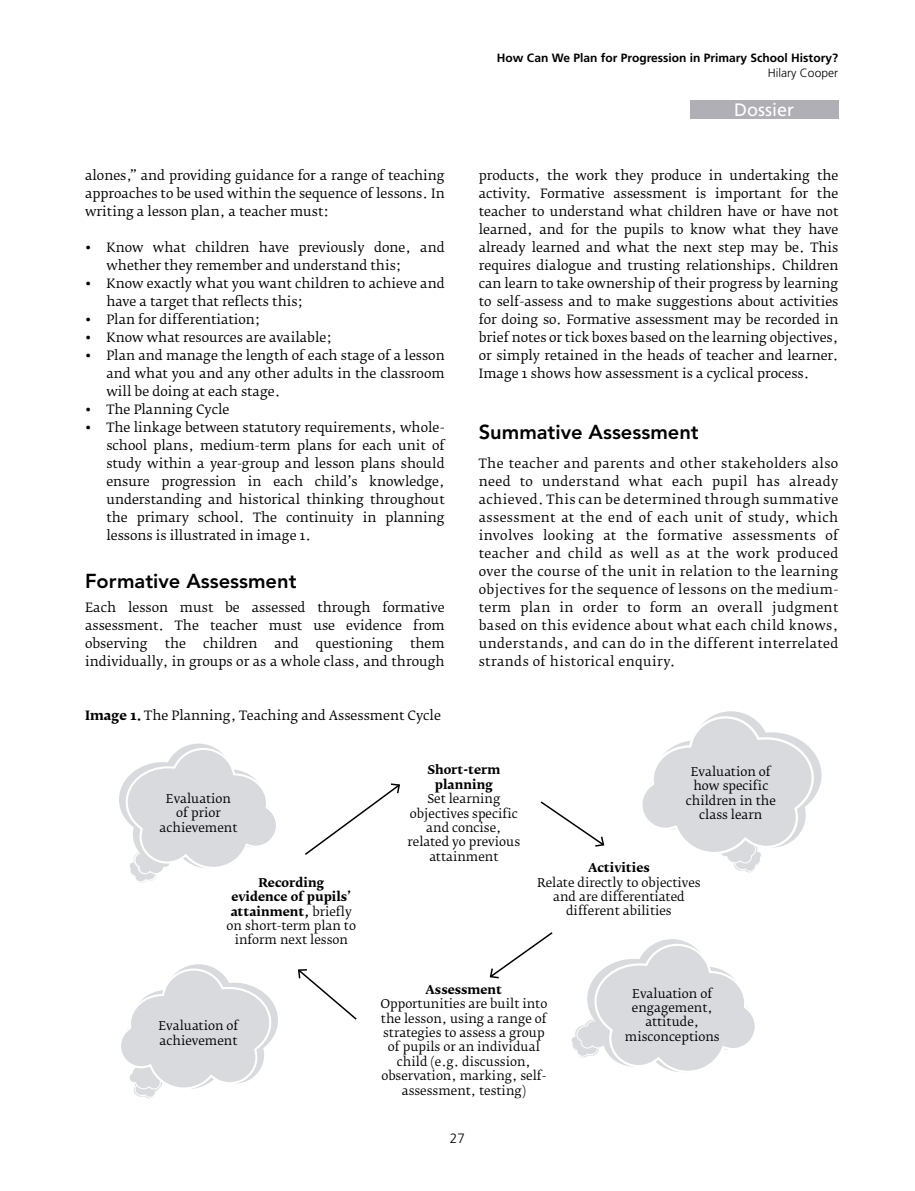
<style>
.page{position:relative;width:915px;height:1191px;background:#fff}
.page>*{position:absolute;margin:0;border:0;box-sizing:border-box;transform-origin:0 0}
.t1{font:800 20.1px "Avenir LT Std";color:#000}
.t2{font:18px "Frutiger LT Std";color:#fff}
.t3{font:300 13.5px "Frutiger LT Std";color:#000}
.t4{font:12.75px/18px "Fedra Serif B";color:#000;text-align:justify}
.t5{font:12px/14.4px "Fedra Serif B";color:#000;text-align:center}
.t6{font:700 12px "Frutiger LT Std";color:#000}
.t7{font:700 12px/14.4px "Fedra Serif B";color:#000;text-align:center}
.t8{font:300 12px "Frutiger LT Std";color:#000}
.s1{font-weight:700}
</style>
<div class="page">
<svg style="left:119px;top:743px;width:157px;height:140px"></svg>
<svg style="left:121px;top:964px;width:157px;height:134px"></svg>
<svg style="left:571px;top:939px;width:184px;height:133px"></svg>
<svg style="left:642px;top:711px;width:179px;height:161px"></svg>
<svg style="left:305px;top:783px;width:95px;height:72px"></svg>
<svg style="left:540px;top:801px;width:65px;height:46px"></svg>
<svg style="left:298px;top:969px;width:59px;height:51px"></svg>
<svg style="left:489px;top:932px;width:64px;height:47px"></svg>
<div style="left:689px;top:100px;width:149px;height:18px;background:#b0afb5"></div>
<p class="t6" style="left:497px;top:51px;width:342px">How Can We Plan for Progression in Primary School History?</p>
<p class="t8" style="left:767px;top:66px;width:72px">Hilary Cooper</p>
<p class="t4" style="left:85px;top:167px;width:361px">alones,” and providing guidance for a range of teaching approaches to be used within the sequence of lessons. In writing a lesson plan, a teacher must:</p>
<p class="t4" style="left:106px;top:239px;width:340px;text-indent:-21px">• Know what children have previously done, and whether they remember and understand this;</p>
<p class="t4" style="left:106px;top:275px;width:340px;text-indent:-21px">• Know exactly what you want children to achieve and have a target that reflects this;</p>
<p class="t4" style="left:85px;top:311px;width:177px">• Plan for differentiation;</p>
<p class="t4" style="left:85px;top:329px;width:248px">• Know what resources are available;</p>
<p class="t4" style="left:106px;top:347px;width:340px;text-indent:-21px">• Plan and manage the length of each stage of a lesson and what you and any other adults in the classroom will be doing at each stage.</p>
<p class="t4" style="left:85px;top:401px;width:146px">• The Planning Cycle</p>
<p class="t4" style="left:106px;top:419px;width:340px;text-indent:-21px">• The linkage between statutory requirements, whole&shy;school plans, medium-term plans for each unit of study within a year-group and lesson plans should ensure progression in each child’s knowledge, understanding and historical thinking throughout the primary school. The continuity in planning lessons is illustrated in image 1.</p>
<h1 class="t1" style="left:85px;top:569px;width:213px">Formative Assessment</h1>
<p class="t4" style="left:85px;top:599px;width:361px">Each lesson must be assessed through formative assessment. The teacher must use evidence from observing</p>
<p class="t4" style="left:85px;top:635px;width:361px;text-align:right">them<br>individually, in groups or as a whole class, and through</p>
<p class="t4" style="left:165px;top:635px;width:23px">the</p>
<p class="t4" style="left:203px;top:635px;width:56px">children</p>
<p class="t4" style="left:274px;top:635px;width:26px">and</p>
<p class="t4" style="left:316px;top:635px;width:79px">questioning</p>
<p class="t4" style="left:85px;top:707px;width:357px"><span class="s1">Image 1.</span> The Planning, Teaching and Assessment Cycle</p>
<h2 class="t2" style="left:733px;top:99px;width:62px">Dossier</h2>
<p class="t4" style="left:478px;top:167px;width:361px">products, the work they produce in undertaking the activity. Formative assessment is important for the teacher to understand what children have or have not learned, and for the pupils to know what they have already learned and what the next step may be. This requires dialogue and trusting relationships. Children can learn to take ownership of their progress by learning to self-assess and to make suggestions about activities for doing so. Formative assessment may be recorded in brief notes or tick boxes based on the learning objectives, or simply retained in the heads of teacher and learner.<br>Image 1 shows how assessment is a cyclical process.</p>
<h1 class="t1" style="left:478px;top:420px;width:221px">Summative Assessment</h1>
<p class="t4" style="left:478px;top:455px;width:361px">The teacher and parents and other stakeholders also need to understand what each pupil has already achieved. This can be determined through summative assessment at the end of each unit of study, which involves looking at the formative assessments of teacher and child as well as at the work produced over the course of the unit in relation to the learning objectives for the sequence of lessons on the medium&shy;term plan in order to form an overall judgment based on this evidence about what each child knows, understands, and can do in the different interrelated strands of historical enquiry.</p>
<p class="t5" style="left:159px;top:791px;width:79px">Evaluation of prior achievement</p>
<p class="t5" style="left:226px;top:875px;width:131px"><span class="s1">Recording<br>evidence of pupils’ attainment,</span> briefly on short-term plan to inform next lesson</p>
<p class="t5" style="left:158px;top:1018px;width:81px;text-align:left">Evaluation of achievement</p>
<p class="t7" style="left:427px;top:763px;width:75px">Short-term planning</p>
<p class="t5" style="left:407px;top:792px;width:114px">Set learning objectives specific and concise, related yo previous attainment</p>
<p class="t5" style="left:685px;top:764px;width:91px">Evaluation of how specific children in the class learn</p>
<p class="t7" style="left:587px;top:861px;width:63px">Activities</p>
<p class="t5" style="left:537px;top:875px;width:165px">Relate directly to objectives and are differentiated different abilities</p>
<p class="t7" style="left:425px;top:982px;width:78px">Assessment</p>
<p class="t5" style="left:380px;top:996px;width:168px">Opportunities are built into the lesson, using a range of strategies to assess a group of pupils or an individual child (e.g. discussion, observation, marking, self&shy;assessment, testing)</p>
<p class="t3" style="left:450px;top:1130px;width:17px">27</p>
<p class="t5" style="left:624px;top:986px;width:96px">Evaluation of engagement, attitude, misconceptions</p>
</div>
